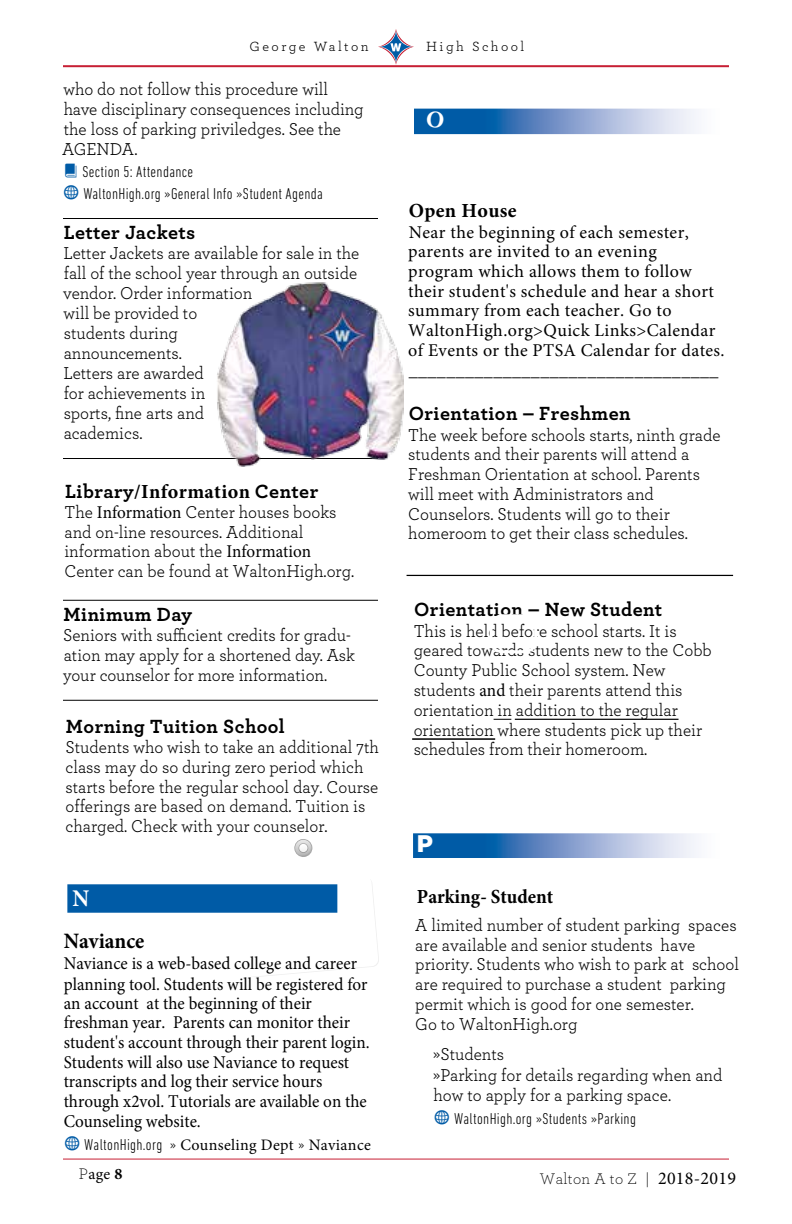
<style>
.page{position:relative;width:792px;height:1224px;background:#fff}
.page>*{position:absolute;margin:0;border:0;box-sizing:border-box;transform-origin:0 0}
.t1{font:900 24px "Gotham";color:#fff}
.t2{font:700 24px "Minion Pro";color:#fff;scale:.95 1}
.t3{font:700 22px "Minion Pro";color:#000;scale:.95 1}
.t4{font:700 20px "Archer";letter-spacing:.02em;color:#000}
.t5{font:700 20px "Minion Pro";color:#000;scale:.95 1}
.t6{font:700 20px "Minion Pro";letter-spacing:.02em;color:#000}
.t7{font:18px/19.8px "Archer";color:#000;scale:.95 1}
.t8{font:18px/19.8px "Minion Pro";color:#000;scale:.95 1}
.t9{font:18px/19.8px "Minion Pro";letter-spacing:.02em;color:#000}
.t10{font:300 condensed 16px/21.8px "DIN Next LT Pro";letter-spacing:.02em;color:#000}
.t11{font:16px/29px "Minion Pro";letter-spacing:.02em;color:#000}
.t12{font:300 16px "Archer";letter-spacing:.02em;color:#000}
.t13{font:14px "Archer";letter-spacing:.175em;color:#000}
.s1{font-family:"Modern Pictograms";font-weight:400;font-stretch:normal;font-size:22px;color:#005ba6}
.s2{font-family:"Minion Pro"}
.s3{font-family:"Modern Pictograms";font-size:22px;color:#005ba6}
.s4{font-family:"DIN Next LT Pro";font-weight:300;font-stretch:condensed}
.s5{font-family:"Archer";font-weight:300}
.s6{font-weight:700}
.s7{font-family:"Minion Pro";font-weight:400;font-size:18px}
</style>
<div class="page">
<hr style="left:63px;top:65px;width:666px;height:2px;background:#c71f34">
<svg style="left:378px;top:29px;width:36px;height:36px"></svg>
<hr style="left:63px;top:1159px;width:666px;height:1px;background:#c71f34">
<hr style="left:63px;top:218px;width:315px;height:1px;background:#000">
<hr style="left:63px;top:458px;width:315px;height:1px;background:#000">
<hr style="left:63px;top:600px;width:315px;height:1px;background:#000">
<hr style="left:63px;top:700px;width:315px;height:1px;background:#000">
<svg style="left:414px;top:109px;width:283px;height:25px;background:#729aca"></svg>
<hr style="left:412px;top:739px;width:83px;height:1px;background:#000">
<svg style="left:494px;top:719px;width:17px;height:1px"></svg>
<hr style="left:515px;top:719px;width:164px;height:1px;background:#000">
<div style="left:490px;top:614px;width:47px;height:39px;border:3px solid #fff;border-radius:12px"></div>
<svg style="left:294px;top:839px;width:18px;height:18px"></svg>
<svg style="left:295px;top:840px;width:17px;height:17px"></svg>
<svg style="left:250px;top:884px;width:129px;height:93px"></svg>
<img style="left:217px;top:282px;width:187px;height:185px">
<hr style="left:410px;top:806px;width:330px;height:1px;background:#000">
<hr style="left:407px;top:575px;width:326px;height:1px;background:#000">
<svg style="left:413px;top:833px;width:284px;height:25px;background:#6e98c9"></svg>
<div style="left:67px;top:886px;width:270px;height:25px;background:#005ba6"></div>
<hr style="left:53px;top:859px;width:330px;height:1px;background:#000">
<svg style="left:426px;top:110px;width:19px;height:19px"></svg>
<p class="t13" style="left:250px;top:37px;width:121px">George Walton</p>
<p class="t13" style="left:426px;top:37px;width:100px">High School</p>
<p class="t7" style="left:62px;top:79px;width:319px">who do not follow this procedure will have disciplinary consequences including the loss of parking priviledges. See the<br>AGENDA.</p>
<p class="t10" style="left:63px;top:161px;width:261px"><span class="s1">B</span> Section 5: Attendance<br><span class="s1">W</span> WaltonHigh.org »General Info »Student Agenda</p>
<p class="t4" style="left:64px;top:216px;width:133px">Letter Jackets</p>
<p class="t7" style="left:63px;top:242px;width:313px">Letter Jackets are available for sale in the fall of the school year through an outside vendor. Order information<br>will be provided to<br>students during<br>announcements.<br>Letters are awarded<br>for achievements in<br>sports, fine arts and<br>academics.</p>
<p class="t4" style="left:65px;top:475px;width:255px">Library<span class="s2">/Information</span> Center</p>
<p class="t7" style="left:64px;top:501px;width:307px">The <span class="s2">Information</span> Center houses books and on-line resources. Additional information about the <span class="s2">Information </span>Center can be found at WaltonHigh.org.</p>
<p class="t4" style="left:64px;top:598px;width:130px">Minimum Day</p>
<p class="t7" style="left:63px;top:624px;width:308px">Seniors with sufficient credits for gradu&shy;ation may apply for a shortened day. Ask your counselor for more information.</p>
<p class="t4" style="left:66px;top:710px;width:220px">Morning Tuition School</p>
<p class="t7" style="left:66px;top:737px;width:331px">Students who wish to take an additional 7th class may do so during zero period which starts before the regular school day. Course offerings are based on demand. Tuition is charged. Check with your counselor.</p>
<h1 class="t2" style="left:72px;top:882px;width:19px">N</h1>
<p class="t3" style="left:64px;top:925px;width:86px">Naviance</p>
<p class="t8" style="left:64px;top:953px;width:321px;line-height:21px">Naviance is a web-based college and career planning tool. Students will be registered for</p>
<p class="t8" style="left:64px;top:993px;width:324px">an account at the beginning of their freshman year. Parents can monitor their student's account through their parent login.<br>Students will also use Naviance to request transcripts and log their service hours through x2vol. Tutorials are available on the Counseling website.</p>
<p class="t11" style="left:79px;top:1131px;width:293px;text-indent:-15px"><span class="s3">W</span> <span class="s4">WaltonHigh.org »</span> Counseling Dept <span class="s4">»</span> Naviance<br><span class="s5">P</span>age <span class="s6">8</span></p>
<p class="t6" style="left:409px;top:197px;width:109px">Open House</p>
<p class="t9" style="left:408px;top:222px;width:318px">Near the beginning of each semester, parents are invited to an evening program which allows them to follow their student's schedule and hear a short summary from each teacher. Go to WaltonHigh.org&gt;Quick Links&gt;Calendar of Events or the PTSA Calendar for dates. _________________________________</p>
<p class="t4" style="left:409px;top:397px;width:223px">Orientation – Freshmen</p>
<p class="t7" style="left:408px;top:424px;width:330px">The week before schools starts, ninth grade students and their parents will attend a Freshman Orientation at school. Parents will meet with Administrators and Counselors. Students will go to their homeroom to get their class schedules.</p>
<p class="t4" style="left:414px;top:593px;width:250px">Orientation – New Student</p>
<p class="t7" style="left:414px;top:620px;width:315px">This is held before school starts. It is geared towards students new to the Cobb County Public School system. New students <span class="s2">and</span> their parents attend this orientation in addition to the regular orientation where students pick up their schedules from their homeroom.</p>
<h1 class="t1" style="left:417px;top:827px;width:18px">P</h1>
<p class="t5" style="left:417px;top:883px;width:145px">Parking- Student</p>
<p class="t7" style="left:415px;top:914px;width:342px">A limited number of student parking spaces are available and senior students have priority. Students who wish to park at school are required to purchase a student parking permit which is good for one semester.<br>Go to WaltonHigh.org</p>
<p class="t7" style="left:433px;top:1043px;width:307px;line-height:20.6px">»Students<br>»Parking for details regarding when and how to apply for a parking space.</p>
<p class="t10" style="left:433px;top:1107px;width:204px"><span class="s1">W</span> WaltonHigh.org »Students »Parking</p>
<p class="t12" style="left:540px;top:1168px;width:198px">Walton A to Z | <span class="s7">2018-2019</span></p>
</div>
